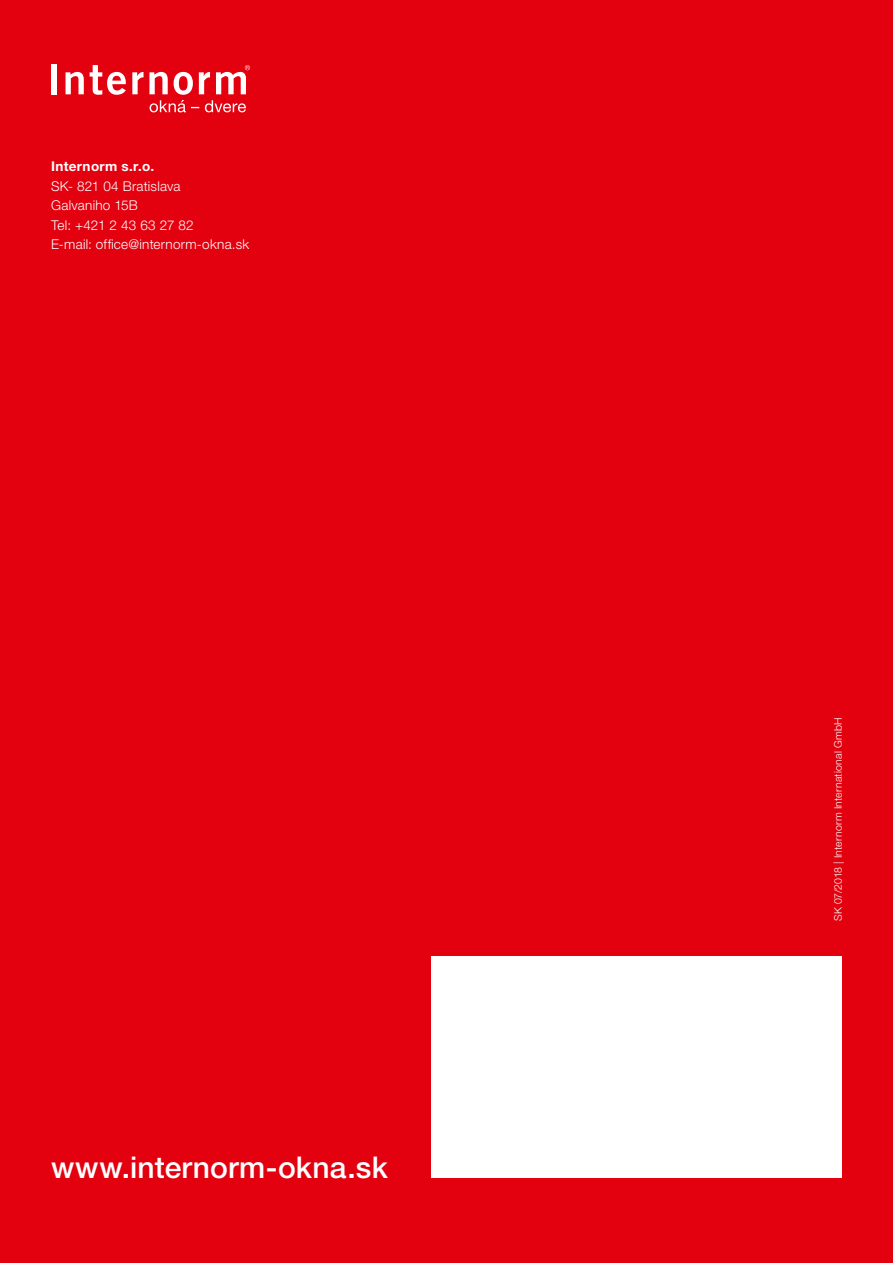
<style>
.page{position:relative;width:893px;height:1263px;background:#e3000f}
.page>*{position:absolute;margin:0;border:0;box-sizing:border-box;transform-origin:0 0}
.t1{font:500 30px "Helvetica Neue LT Pro";letter-spacing:.01em;color:#fff}
.t2{font:300 13.5px/19.5px "Helvetica Neue LT Pro";letter-spacing:.02em;color:#fff}
.t3{font:700 13.5px "Helvetica Neue LT Pro";letter-spacing:.03em;color:#fff}
.t4{font:300 10.5px "Helvetica Neue LT Pro";letter-spacing:.03em;color:#fff}
</style>
<div class="page">
<div style="left:431px;top:956px;width:411px;height:222px;background:#fff"></div>
<div style="left:51px;top:64px;width:6px;height:30px;background:#fff"></div>
<svg style="left:66px;top:72px;width:18px;height:22px"></svg>
<svg style="left:90px;top:65px;width:36px;height:30px"></svg>
<svg style="left:132px;top:65px;width:118px;height:47px"></svg>
<p class="t3" style="left:51px;top:158px;width:105px">Internorm s.r.o.</p>
<p class="t2" style="left:51px;top:176px;width:200px">SK- 821 04 Bratislava<br>Galvaniho 15B<br>Tel: +421 2 43 63 27 82<br>E-mail: office@internorm-okna.sk</p>
<h1 class="t1" style="left:51px;top:1149px;width:338px">www.internorm-okna.sk</h1>
<p class="t4" style="left:832px;top:921px;width:205px;rotate:-90deg">SK 07/2018 | Internorm International GmbH</p>
</div>
